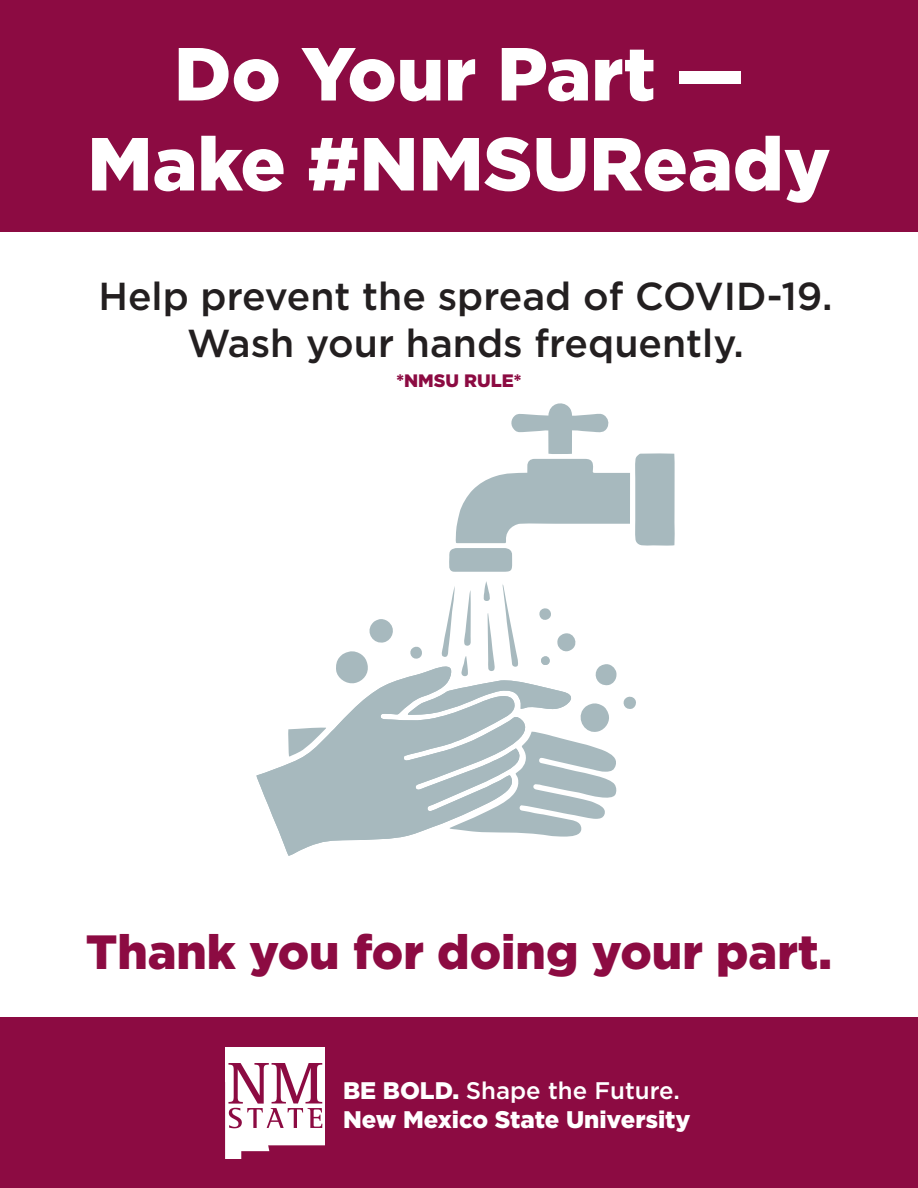
<style>
.page{position:relative;width:918px;height:1188px;background:#fff}
.page>*{position:absolute;margin:0;border:0;box-sizing:border-box;transform-origin:0 0}
.t1{font:900 75px/90px "Gotham";color:#fff;text-align:center}
.t2{font:900 48px "Gotham";color:#8c0b42}
.t3{font:500 39px/46.8px "Gotham";color:#231f20;text-align:center}
.t4{font:900 24px/28.8px "Gotham";color:#fff}
.t5{font:900 18px "Gotham";color:#8c0b42}
.s1{font-weight:500}
</style>
<div class="page">
<div style="left:0;top:1017px;width:918px;height:171px;background:#8c0b42"></div>
<div style="left:0;top:0;width:918px;height:231px;background:#8c0b42"></div>
<img style="left:226px;top:1047px;width:98px;height:111px">
<svg style="left:257px;top:677px;width:150px;height:179px;fill:#a7b9be"></svg>
<svg style="left:449px;top:403px;width:226px;height:169px"></svg>
<svg style="left:288px;top:727px;width:38px;height:30px"></svg>
<svg style="left:336px;top:619px;width:61px;height:66px"></svg>
<svg style="left:407px;top:581px;width:229px;height:256px"></svg>
<h1 class="t1" style="left:87px;top:28px;width:745px">Do Your Part —<br>Make #NMSUReady</h1>
<p class="t3" style="left:98px;top:272px;width:736px">Help prevent the spread of COVID-19.<br>Wash your hands frequently.</p>
<p class="t5" style="left:396px;top:369px;width:127px">*NMSU RULE*</p>
<p class="t2" style="left:86px;top:919px;width:748px">Thank you for doing your part.</p>
<p class="t4" style="left:343px;top:1076px;width:349px">BE BOLD. <span class="s1">Shape the Future.<br></span>New Mexico State University</p>
</div>
